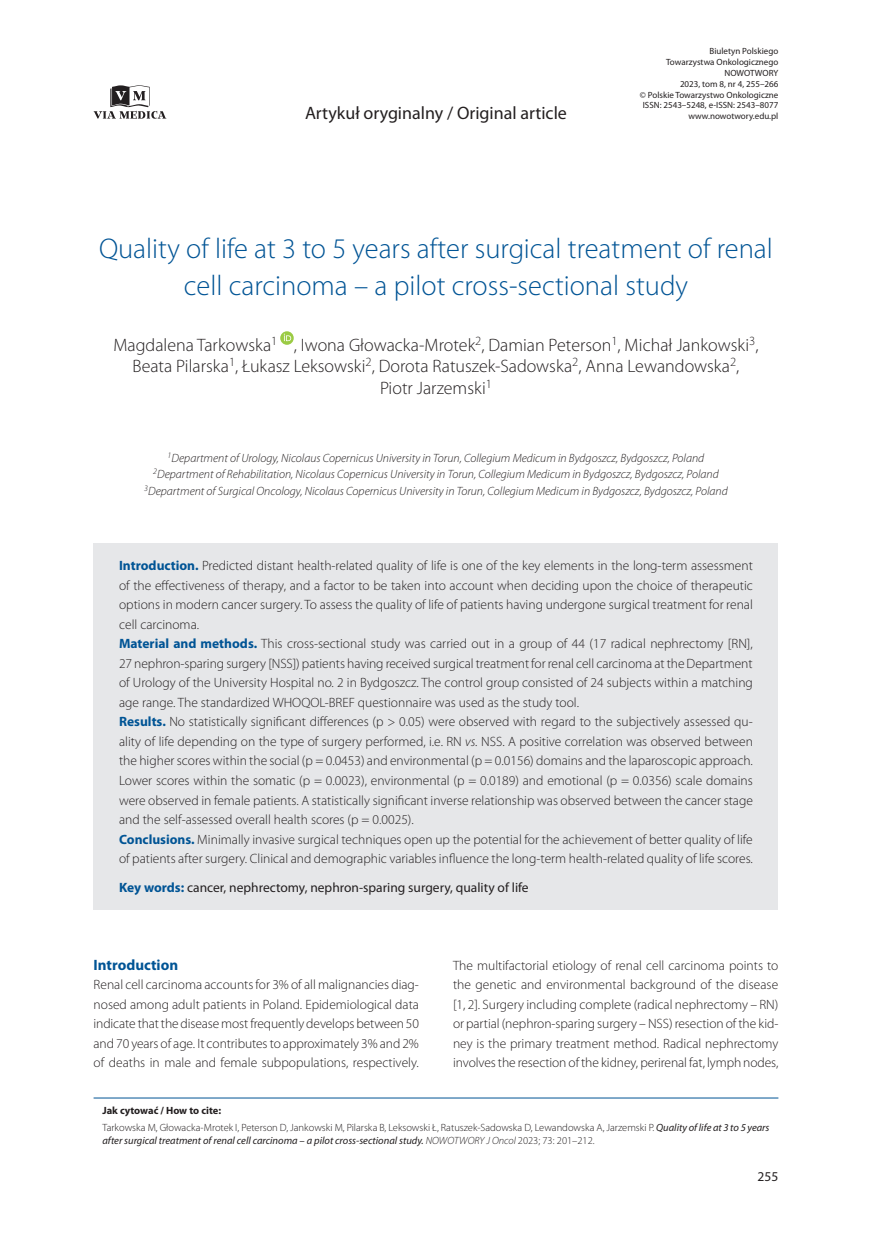
<style>
.page{position:relative;width:872px;height:1234px;background:#fff}
.page>*{position:absolute;margin:0;border:0;box-sizing:border-box;transform-origin:0 0}
._02_Tytul{font:300 28.5px/37.5px "Myriad Pro";color:#005495;text-align:center}
._03_Autor{font:300 18px/21.6px "Myriad Pro";color:#231f20;text-align:center}
.t1{font:18px "Myriad Pro";color:#231f20}
._12_Srodtytul_1{font:700 15px "Myriad Pro";color:#005495}
._06_Streszczenie_tekst{font:300 13.5px/19.5px "Myriad Pro";color:#231f20;text-align:justify}
._08_Tekst_bez_wciecia{font:300 13.5px/19.5px "Myriad Pro";color:#231f20;text-align:justify}
._06_Streszczenie_slowa_klucze{font:13.5px "Myriad Pro";color:#231f20}
._03_Afiliacje{font:italic 300 12px/16.5px "Myriad Pro";color:#231f20;text-align:center}
.t2{font:300 10.5px/12.6px "Myriad Pro";color:#231f20}
.t3{font:700 10.5px "Myriad Pro";letter-spacing:-.005em;color:#231f20}
.t4{font:9px/10.8px "Myriad Pro";color:#231f20;text-align:right}
.s1{font-weight:700;color:#005495}
.s2{font-style:italic}
.s3{font-weight:400;font-style:italic}
</style>
<div class="page">
<svg style="left:94px;top:85px;width:72px;height:34px"></svg>
<svg style="left:280px;top:331px;width:14px;height:14px"></svg>
<svg style="left:284px;top:333px;width:7px;height:8px"></svg>
<div style="left:94px;top:543px;width:684px;height:366px;background:#e6e7e9"></div>
<hr style="left:94px;top:1097px;width:684px;height:1px;background:#005495">
<h2 class="t1" style="left:305px;top:102px;width:263px">Artykuł oryginalny / Original article</h2>
<p class="t4" style="left:640px;top:46px;width:140px">Biuletyn Polskiego<br>Towarzystwa Onkologicznego<br>NOWOTWORY<br>2023, tom 8, nr 4, 255–266<br>© Polskie Towarzystwo Onkologiczne<br>ISSN: 2543–5248, e-ISSN: 2543–8077 www.nowotwory.edu.pl</p>
<p class="_02_Tytul" style="left:99px;top:229px;width:675px">Quality of life at 3 to 5 years after surgical treatment of renal cell carcinoma – a pilot cross-sectional study</p>
<p class="_03_Autor" style="left:113px;top:334px;width:646px">Magdalena Tarkowska<sup>1</sup> , Iwona Głowacka-Mrotek<sup>2</sup>, Damian Peterson<sup>1</sup>, Michał Jankowski<sup>3</sup>,<br>Beata Pilarska<sup>1</sup>, Łukasz Leksowski<sup>2</sup>, Dorota Ratuszek-Sadowska<sup>2</sup>, Anna Lewandowska<sup>2</sup>,<br>Piotr Jarzemski<sup>1</sup></p>
<p class="_03_Afiliacje" style="left:144px;top:449px;width:585px"><sup>1</sup>Department of Urology, Nicolaus Copernicus University in Torun, Collegium Medicum in Bydgoszcz, Bydgoszcz, Poland<br><sup>2</sup>Department of Rehabilitation, Nicolaus Copernicus University in Torun, Collegium Medicum in Bydgoszcz, Bydgoszcz, Poland<br><sup>3</sup>Department of Surgical Oncology, Nicolaus Copernicus University in Torun, Collegium Medicum in Bydgoszcz, Bydgoszcz, Poland</p>
<p class="_06_Streszczenie_tekst" style="left:119px;top:556px;width:635px"><span class="s1">Introduction.</span> Predicted distant health-related quality of life is one of the key elements in the long-term assessment of the effectiveness of therapy, and a factor to be taken into account when deciding upon the choice of therapeutic options in modern cancer surgery. To assess the quality of life of patients having undergone surgical treatment for renal cell carcinoma.</p>
<p class="_06_Streszczenie_tekst" style="left:119px;top:634px;width:635px"><span class="s1">Material and methods.</span> This cross-sectional study was carried out in a group of 44 (17 radical nephrectomy [RN], 27 nephron-sparing surgery [NSS]) patients having received surgical treatment for renal cell carcinoma at the Department of Urology of the University Hospital no. 2 in Bydgoszcz. The control group consisted of 24 subjects within a matching age range. The standardized WHOQOL-BREF questionnaire was used as the study tool.</p>
<p class="_06_Streszczenie_tekst" style="left:119px;top:712px;width:635px"><span class="s1">Results.</span> No statistically significant differences (p &gt; 0.05) were observed with regard to the subjectively assessed qu&shy;ality of life depending on the type of surgery performed, i.e. RN <span class="s2">vs.</span> NSS. A positive correlation was observed between the higher scores within the social (p = 0.0453) and environmental (p = 0.0156) domains and the laparoscopic approach.<br>Lower scores within the somatic (p = 0.0023), environmental (p = 0.0189) and emotional (p = 0.0356) scale domains were observed in female patients. A statistically significant inverse relationship was observed between the cancer stage and the self-assessed overall health scores (p = 0.0025).</p>
<p class="_06_Streszczenie_tekst" style="left:119px;top:829px;width:635px"><span class="s1">Conclusions.</span> Minimally invasive surgical techniques open up the potential for the achievement of better quality of life of patients after surgery. Clinical and demographic variables influence the long-term health-related quality of life scores.</p>
<p class="_06_Streszczenie_slowa_klucze" style="left:119px;top:879px;width:411px"><span class="s1">Key words:</span> cancer, nephrectomy, nephron-sparing surgery, quality of life</p>
<p class="_12_Srodtytul_1" style="left:94px;top:954px;width:86px">Introduction</p>
<p class="_08_Tekst_bez_wciecia" style="left:94px;top:974px;width:327px">Renal cell carcinoma accounts for 3% of all malignancies diag&shy;nosed among adult patients in Poland. Epidemiological data indicate that the disease most frequently develops between 50 and 70 years of age. It contributes to approximately 3% and 2% of deaths in male and female subpopulations, respectively.</p>
<p class="_08_Tekst_bez_wciecia" style="left:453px;top:954px;width:327px">The multifactorial etiology of renal cell carcinoma points to the genetic and environmental background of the disease [1, 2]. Surgery including complete (radical nephrectomy – RN) or partial (nephron-sparing surgery – NSS) resection of the kid&shy;ney is the primary treatment method. Radical nephrectomy involves the resection of the kidney, perirenal fat, lymph nodes,</p>
<p class="t3" style="left:102px;top:1103px;width:120px">Jak cytować / How to cite:</p>
<p class="t2" style="left:102px;top:1121px;width:668px">Tarkowska M, Głowacka-Mrotek I, Peterson D, Jankowski M, Pilarska B, Leksowski Ł, Ratuszek-Sadowska D, Lewandowska A, Jarzemski P. <span class="s3">Quality of life at 3 to 5 years after surgical treatment of renal cell carcinoma – a pilot cross-sectional study.</span> <span class="s2">NOWOTWORY J Oncol</span> 2023; 73: 201–212.</p>
<p class="_06_Streszczenie_slowa_klucze" style="left:757px;top:1168px;width:22px">255</p>
</div>
